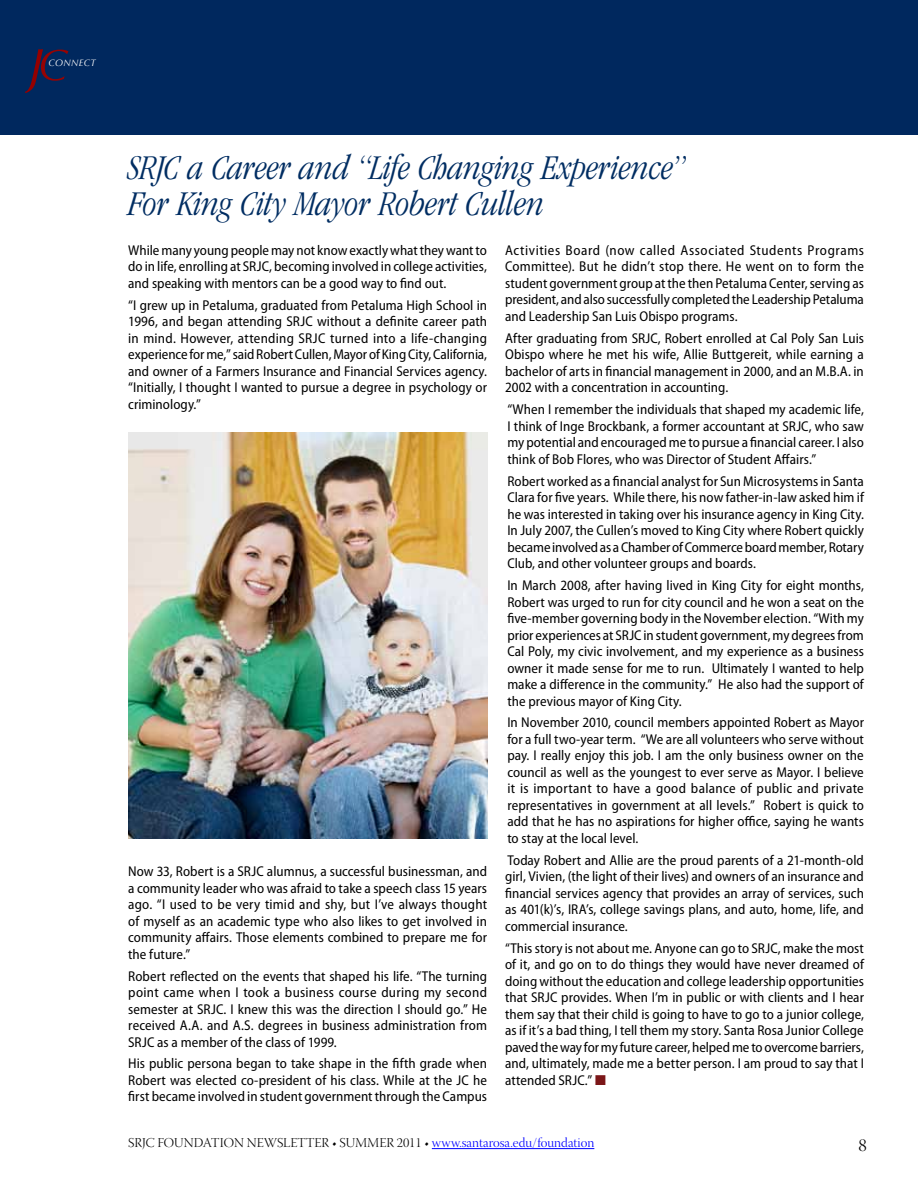
<style>
.page{position:relative;width:918px;height:1188px;background:#fff}
.page>*{position:absolute;margin:0;border:0;box-sizing:border-box;transform-origin:0 0}
.t1{font:italic 300 condensed 36px/36px "Garamond";letter-spacing:-.005em;color:#002d62}
.t2{font:18px "Warnock Pro Light Disp";color:#000}
.t3{font:semi-condensed 14.25px/16.5px "Myriad Pro";color:#000;text-align:justify}
.t4{font:13.5px "Warnock Pro Light Disp";color:#000}
.t5{font:italic 9.45px "Optima";letter-spacing:.04em;color:#fff}
.s1{color:#7b1618}
.s2{color:#00f}
</style>
<div class="page">
<div style="left:0;top:0;width:918px;height:135px;background:#00285e"></div>
<hr style="left:432px;top:1148px;width:162px;height:1px;background:#00f">
<svg style="left:25px;top:49px;width:43px;height:44px"></svg>
<img style="left:128px;top:432px;width:359px;height:406px">
<p class="t5" style="left:48px;top:57px;width:49px">CONNECT</p>
<h1 class="t1" style="left:128px;top:150px;width:559px">SRJC a Career and “Life Changing Experience”<br>For King City Mayor Robert Cullen</h1>
<p class="t3" style="left:128px;top:242px;width:360px">While many young people may not know exactly what they want to do in life, enrolling at SRJC, becoming involved in college activities, and speaking with mentors can be a good way to find out.</p>
<p class="t3" style="left:128px;top:297px;width:360px">“I grew up in Petaluma, graduated from Petaluma High School in 1996, and began attending SRJC without a definite career path in mind. However, attending SRJC turned into a life-changing experience for me,” said Robert Cullen, Mayor of King City, California, and owner of a Farmers Insurance and Financial Services agency. “Initially, I thought I wanted to pursue a degree in psychology or criminology.”</p>
<p class="t3" style="left:128px;top:863px;width:360px">Now 33, Robert is a SRJC alumnus, a successful businessman, and a community leader who was afraid to take a speech class 15 years ago. “I used to be very timid and shy, but I’ve always thought of myself as an academic type who also likes to get involved in community affairs. Those elements combined to prepare me for the future.”</p>
<p class="t3" style="left:128px;top:968px;width:360px">Robert reflected on the events that shaped his life. “The turning point came when I took a business course during my second semester at SRJC. I knew this was the direction I should go.” He received A.A. and A.S. degrees in business administration from SRJC as a member of the class of 1999.</p>
<p class="t3" style="left:128px;top:1056px;width:360px">His public persona began to take shape in the fifth grade when Robert was elected co-president of his class. While at the JC he first became involved in student government through the Campus</p>
<p class="t3" style="left:505px;top:242px;width:360px">Activities Board (now called Associated Students Programs Committee). But he didn’t stop there. He went on to form the student government group at the then Petaluma Center, serving as president, and also successfully completed the Leadership Petaluma and Leadership San Luis Obispo programs.</p>
<p class="t3" style="left:505px;top:330px;width:360px">After graduating from SRJC, Robert enrolled at Cal Poly San Luis Obispo where he met his wife, Allie Buttgereit, while earning a bachelor of arts in financial management in 2000, and an M.B.A. in 2002 with a concentration in accounting.</p>
<p class="t3" style="left:507px;top:401px;width:358px">“When I remember the individuals that shaped my academic life, I think of Inge Brockbank, a former accountant at SRJC, who saw my potential and encouraged me to pursue a financial career. I also think of Bob Flores, who was Director of Student Affairs.”</p>
<p class="t3" style="left:507px;top:473px;width:358px">Robert worked as a financial analyst for Sun Microsystems in Santa Clara for five years. While there, his now father-in-law asked him if he was interested in taking over his insurance agency in King City.<br>In July 2007, the Cullen’s moved to King City where Robert quickly became involved as a Chamber of Commerce board member, Rotary Club, and other volunteer groups and boards.</p>
<p class="t3" style="left:507px;top:577px;width:358px">In March 2008, after having lived in King City for eight months, Robert was urged to run for city council and he won a seat on the five-member governing body in the November election. “With my prior experiences at SRJC in student government, my degrees from Cal Poly, my civic involvement, and my experience as a business owner it made sense for me to run. Ultimately I wanted to help make a difference in the community.” He also had the support of the previous mayor of King City.</p>
<p class="t3" style="left:507px;top:715px;width:358px">In November 2010, council members appointed Robert as Mayor for a full two-year term. “We are all volunteers who serve without pay. I really enjoy this job. I am the only business owner on the council as well as the youngest to ever serve as Mayor. I believe it is important to have a good balance of public and private representatives in government at all levels.” Robert is quick to add that he has no aspirations for higher office, saying he wants to stay at the local level.</p>
<p class="t3" style="left:505px;top:852px;width:360px">Today Robert and Allie are the proud parents of a 21-month-old girl, Vivien, (the light of their lives) and owners of an insurance and financial services agency that provides an array of services, such as 401(k)’s, IRA’s, college savings plans, and auto, home, life, and commercial insurance.</p>
<p class="t3" style="left:505px;top:940px;width:360px">“This story is not about me. Anyone can go to SRJC, make the most of it, and go on to do things they would have never dreamed of doing without the education and college leadership opportunities that SRJC provides. When I’m in public or with clients and I hear them say that their child is going to have to go to a junior college, as if it’s a bad thing, I tell them my story. Santa Rosa Junior College paved the way for my future career, helped me to overcome barriers, and, ultimately, made me a better person. I am proud to say that I attended SRJC.” <span class="s1">■</span></p>
<p class="t4" style="left:128px;top:1135px;width:468px">SRJC FOUNDATION NEWSLETTER • SUMMER 2011 • <span class="s2">www.santarosa.edu/foundation</span></p>
<p class="t2" style="left:858px;top:1135px;width:10px">8</p>
</div>
